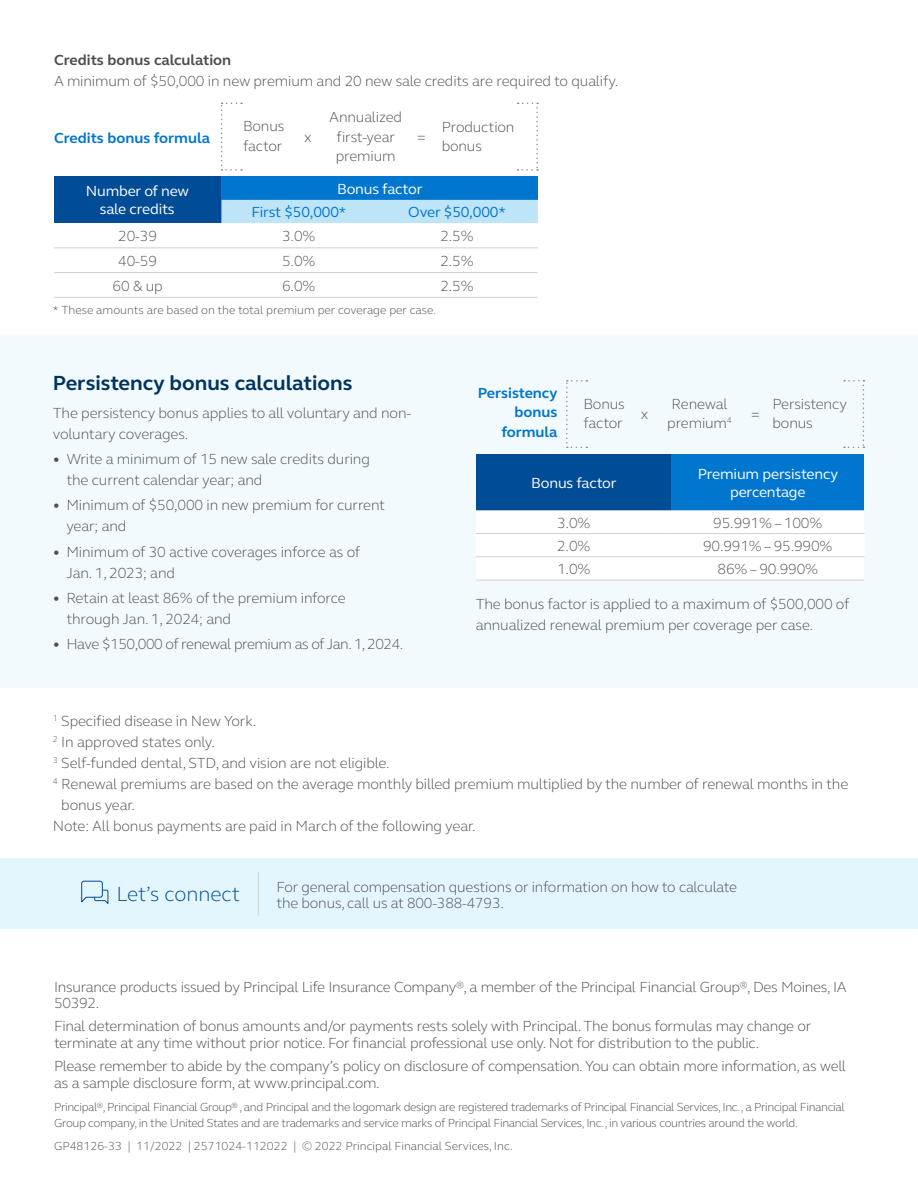
<style>
.page{position:relative;width:918px;height:1188px;background:#fff}
.page>*{position:absolute;margin:0;border:0;box-sizing:border-box;transform-origin:0 0}
.t1{font:700 21px "FS Elliot Pro";color:#003560}
.t2{font:300 21px "FS Elliot Pro";color:#004c97}
.t3{font:300 15px/19.5px "FS Elliot Pro";letter-spacing:-.02em;color:#4d4e53}
.t4{font:15px/18px "FS Elliot Pro";letter-spacing:-.01em;color:#fff;text-align:center}
.t5{font:700 15px/19.5px "FS Elliot Pro";color:#0076cf;text-align:right}
.t6{font:15px "FS Elliot Pro";letter-spacing:-.01em;color:#0076cf}
.t7{font:700 15px "FS Elliot Pro";color:#4d4e53}
.t8{font:300 12px/16.5px "FS Elliot Pro";letter-spacing:-.03em;color:#4d4e53}
.t9{font:300 12px "FS Elliot Pro";color:#4d4e53}
</style>
<div class="page">
<div style="left:0;top:336px;width:918px;height:352px;background:#f3fafe"></div>
<svg style="left:54px;top:102px;width:484px;height:147px"></svg>
<div style="left:54px;top:177px;width:167px;height:46px;background:#004c97"></div>
<div style="left:221px;top:177px;width:317px;height:23px;background:#0076cf"></div>
<div style="left:221px;top:200px;width:317px;height:23px;background:#bee4f8"></div>
<hr style="left:54px;top:247px;width:167px;height:1px;background:#d1d1d2">
<hr style="left:221px;top:247px;width:155px;height:1px;background:#d1d1d2">
<hr style="left:376px;top:247px;width:162px;height:1px;background:#d1d1d2">
<hr style="left:54px;top:272px;width:167px;height:1px;background:#d1d1d2">
<hr style="left:54px;top:297px;width:167px;height:1px;background:#d1d1d2">
<hr style="left:221px;top:272px;width:155px;height:1px;background:#d1d1d2">
<hr style="left:376px;top:272px;width:162px;height:1px;background:#d1d1d2">
<hr style="left:221px;top:297px;width:155px;height:1px;background:#d1d1d2">
<hr style="left:376px;top:297px;width:162px;height:1px;background:#d1d1d2">
<svg style="left:518px;top:103px;width:20px;height:68px"></svg>
<svg style="left:221px;top:103px;width:21px;height:68px"></svg>
<div style="left:476px;top:454px;width:196px;height:56px;background:#004c97"></div>
<div style="left:672px;top:454px;width:192px;height:56px;background:#0076cf"></div>
<div style="left:476px;top:510px;width:388px;height:70px;background:#fff"></div>
<hr style="left:476px;top:533px;width:196px;height:1px;background:#d1d1d2">
<hr style="left:672px;top:533px;width:193px;height:1px;background:#d1d1d2">
<hr style="left:476px;top:556px;width:196px;height:1px;background:#d1d1d2">
<hr style="left:476px;top:580px;width:196px;height:1px;background:#d1d1d2">
<hr style="left:672px;top:556px;width:193px;height:1px;background:#d1d1d2">
<hr style="left:672px;top:580px;width:192px;height:1px;background:#d1d1d2">
<svg style="left:844px;top:380px;width:20px;height:68px"></svg>
<svg style="left:566px;top:380px;width:21px;height:68px"></svg>
<div style="left:0;top:858px;width:918px;height:70px;background:#e3f5fd"></div>
<hr style="left:258px;top:872px;width:1px;height:43px;background:#d1d1d2">
<svg style="left:81px;top:880px;width:28px;height:24px"></svg>
<p class="t7" style="left:54px;top:50px;width:179px">Credits bonus calculation</p>
<p class="t3" style="left:54px;top:71px;width:566px">A minimum of $50,000 in new premium and 20 new sale credits are required to qualify.</p>
<p class="t5" style="left:54px;top:128px;width:157px">Credits bonus formula</p>
<p class="t3" style="left:243px;top:116px;width:43px">Bonus factor</p>
<p class="t3" style="left:329px;top:107px;width:74px;text-align:center">Annualized first-year premium</p>
<p class="t3" style="left:442px;top:117px;width:74px">Production bonus</p>
<p class="t3" style="left:304px;top:126px;width:9px">x</p>
<p class="t3" style="left:417px;top:126px;width:10px">=</p>
<p class="t4" style="left:86px;top:182px;width:105px">Number of new sale credits</p>
<p class="t4" style="left:337px;top:179px;width:87px">Bonus factor</p>
<p class="t6" style="left:251px;top:202px;width:96px">First $50,000*</p>
<p class="t6" style="left:408px;top:202px;width:99px">Over $50,000*</p>
<p class="t3" style="left:118px;top:226px;width:40px">20-39</p>
<p class="t3" style="left:282px;top:226px;width:35px">3.0%</p>
<p class="t3" style="left:440px;top:226px;width:35px">2.5%</p>
<p class="t3" style="left:118px;top:251px;width:40px">40-59</p>
<p class="t3" style="left:282px;top:251px;width:35px">5.0%</p>
<p class="t3" style="left:440px;top:251px;width:35px">2.5%</p>
<p class="t3" style="left:113px;top:275px;width:52px">60 &amp; up</p>
<p class="t3" style="left:282px;top:275px;width:35px">6.0%</p>
<p class="t3" style="left:440px;top:275px;width:35px">2.5%</p>
<p class="t9" style="left:53px;top:302px;width:385px">* These amounts are based on the total premium per coverage per case.</p>
<h1 class="t1" style="left:53px;top:369px;width:301px">Persistency bonus calculations</h1>
<p class="t3" style="left:53px;top:402px;width:360px;line-height:21px">The persistency bonus applies to all voluntary and non&shy;voluntary coverages.</p>
<p class="t3" style="left:66px;top:448px;width:305px;line-height:21px;text-indent:-13px">• Write a minimum of 15 new sale credits during the current calendar year; and</p>
<p class="t3" style="left:66px;top:494px;width:320px;line-height:21px;text-indent:-14px">• Minimum of $50,000 in new premium for current year; and</p>
<p class="t3" style="left:66px;top:540px;width:295px;line-height:21px;text-indent:-14px">• Minimum of 30 active coverages inforce as of<br>Jan. 1, 2023; and</p>
<p class="t3" style="left:66px;top:587px;width:281px;line-height:21px;text-indent:-14px">• Retain at least 86% of the premium inforce through Jan. 1, 2024; and</p>
<p class="t3" style="left:53px;top:634px;width:352px">• Have $150,000 of renewal premium as of Jan. 1, 2024.</p>
<p class="t5" style="left:478px;top:383px;width:81px">Persistency bonus formula</p>
<p class="t3" style="left:583px;top:393px;width:43px">Bonus factor</p>
<p class="t3" style="left:667px;top:393px;width:66px">Renewal premium<sup>4</sup></p>
<p class="t3" style="left:772px;top:393px;width:76px">Persistency bonus</p>
<p class="t3" style="left:641px;top:404px;width:9px">x</p>
<p class="t3" style="left:751px;top:404px;width:10px">=</p>
<p class="t4" style="left:531px;top:473px;width:87px">Bonus factor</p>
<p class="t4" style="left:698px;top:464px;width:142px">Premium persistency percentage</p>
<p class="t3" style="left:557px;top:512px;width:35px">3.0%</p>
<p class="t3" style="left:713px;top:512px;width:111px">95.991% – 100%</p>
<p class="t3" style="left:557px;top:536px;width:35px">2.0%</p>
<p class="t3" style="left:703px;top:536px;width:131px">90.991% – 95.990%</p>
<p class="t3" style="left:557px;top:559px;width:35px">1.0%</p>
<p class="t3" style="left:718px;top:559px;width:102px">86% – 90.990%</p>
<p class="t3" style="left:476px;top:593px;width:375px;line-height:21px">The bonus factor is applied to a maximum of $500,000 of annualized renewal premium per coverage per case.</p>
<p class="t3" style="left:53px;top:711px;width:205px"><sup>1</sup> Specified disease in New York.</p>
<p class="t3" style="left:53px;top:732px;width:164px"><sup>2</sup> In approved states only.</p>
<p class="t3" style="left:53px;top:753px;width:338px"><sup>3</sup> Self-funded dental, STD, and vision are not eligible.</p>
<p class="t3" style="left:53px;top:774px;width:797px"><sup>4</sup> Renewal premiums are based on the average monthly billed premium multiplied by the number of renewal months in the</p>
<p class="t3" style="left:61px;top:795px;width:75px">bonus year.</p>
<p class="t3" style="left:53px;top:816px;width:424px">Note: All bonus payments are paid in March of the following year.</p>
<h1 class="t2" style="left:116px;top:880px;width:125px">Let’s connect</h1>
<p class="t3" style="left:276px;top:878px;width:462px;line-height:16.5px">For general compensation questions or information on how to calculate the bonus, call us at 800-388-4793.</p>
<p class="t3" style="left:54px;top:978px;width:794px;line-height:16.5px">Insurance products issued by Principal Life Insurance Company®, a member of the Principal Financial Group®, Des Moines, IA<br>50392.</p>
<p class="t3" style="left:54px;top:1017px;width:759px;line-height:16.5px">Final determination of bonus amounts and/or payments rests solely with Principal. The bonus formulas may change or terminate at any time without prior notice. For financial professional use only. Not for distribution to the public.</p>
<p class="t3" style="left:54px;top:1057px;width:793px;line-height:16.5px">Please remember to abide by the company’s policy on disclosure of compensation. You can obtain more information, as well as a sample disclosure form, at www.principal.com.</p>
<p class="t8" style="left:54px;top:1098px;width:792px">Principal®, Principal Financial Group® , and Principal and the logomark design are registered trademarks of Principal Financial Services, Inc., a Principal Financial<br>Group company, in the United States and are trademarks and service marks of Principal Financial Services, Inc., in various countries around the world.</p>
<p class="t9" style="left:54px;top:1138px;width:460px">GP48126-33 | 11/2022 | 2571024-112022 | © 2022 Principal Financial Services, Inc.</p>
</div>
